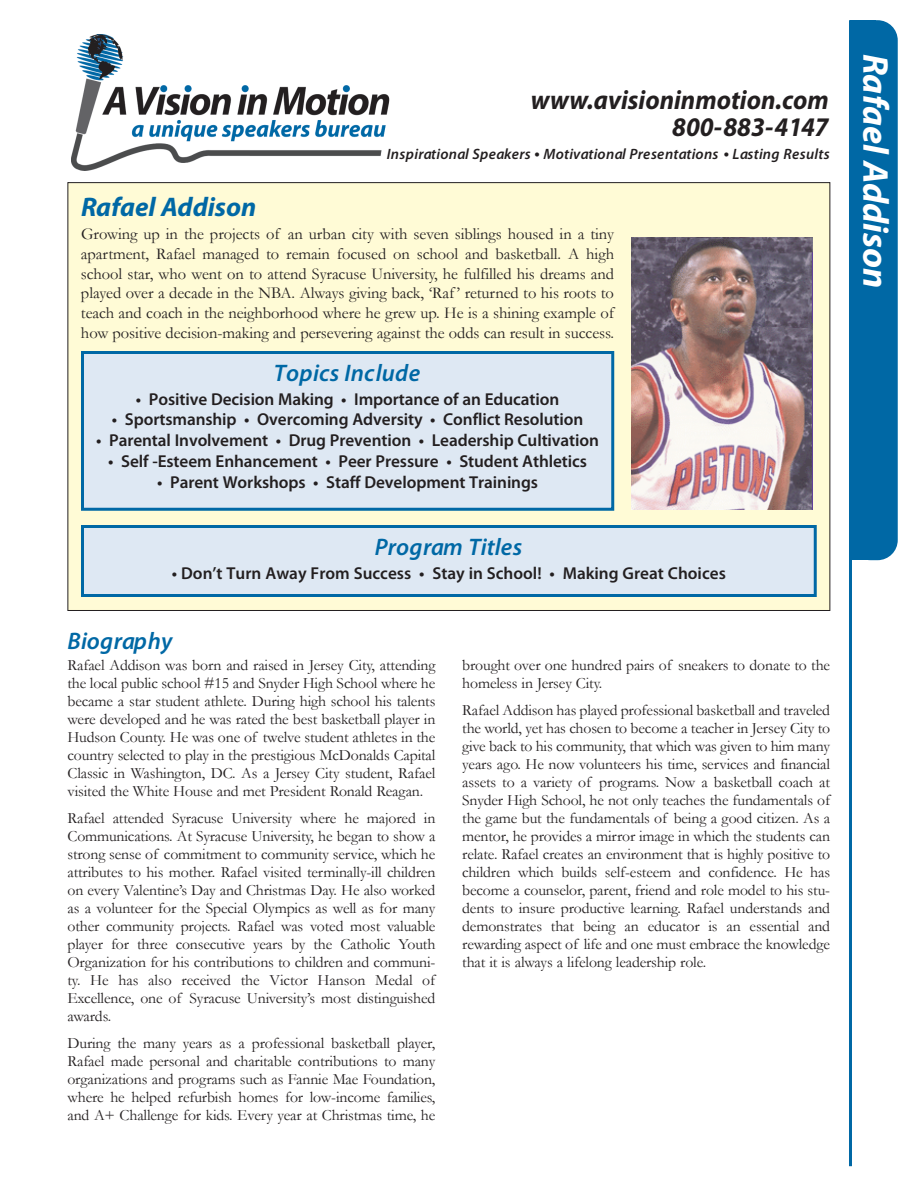
<style>
.page{position:relative;width:918px;height:1188px;background:#fff}
.page>*{position:absolute;margin:0;border:0;box-sizing:border-box;transform-origin:0 0}
.t1{font:italic 700 36px "Myriad Pro";color:#fff}
.t2{font:italic 700 27px/27px "Myriad Pro";color:#231f20;text-align:right;scale:.95 1}
.t3{font:italic 700 27px "Myriad Pro";color:#0068a5}
.t4{font:italic 600 24px "Myriad Pro";letter-spacing:.01em;color:#0068a5}
.t5{font:600 17.25px "Myriad Pro";letter-spacing:-.005em;color:#231f20}
.t6{font:16.5px/19.8px "Garamond";letter-spacing:-.005em;color:#231f20;text-align:justify}
.t7{font:15.75px/18px "Garamond";letter-spacing:-.01em;color:#231f20;text-align:justify}
.t8{font:italic 600 15px "Myriad Pro";letter-spacing:.02em;color:#231f20}
.s1{font-style:normal;font-size:17.25px}
</style>
<div class="page">
<div style="left:68px;top:183px;width:762px;height:427px;background:#fffbd6"></div>
<img style="left:72px;top:35px;width:318px;height:135px">
<div style="left:385px;top:144px;width:482px;height:28px;background:#fff"></div>
<div style="left:850px;top:20px;width:48px;height:540px;background:#0068a5;border-radius:20px"></div>
<div style="left:850px;top:20px;width:26px;height:540px;background:#0068a5"></div>
<img style="left:632px;top:238px;width:181px;height:272px">
<hr style="left:849px;top:20px;width:3px;height:1146px;background:#0068a5">
<div style="left:84px;top:528px;width:730px;height:66px;background:#dee8f3"></div>
<div style="left:81px;top:525px;width:736px;height:72px;border:3px solid #0068a5"></div>
<div style="left:84px;top:354px;width:527px;height:154px;background:#dee8f3"></div>
<div style="left:81px;top:351px;width:533px;height:160px;border:3px solid #0068a5"></div>
<h2 class="t2" style="left:531px;top:89px;width:315px">www.avisioninmotion.com<br>800-883-4147</h2>
<p class="t8" style="left:387px;top:148px;width:444px">Inspirational Speakers <span class="s1">•</span> Motivational Presentations <span class="s1">•</span> Lasting Results</p>
<h2 class="t3" style="left:81px;top:197px;width:177px">Rafael Addison</h2>
<p class="t6" style="left:81px;top:224px;width:535px">Growing up in the projects of an urban city with seven siblings housed in a tiny apartment, Rafael managed to remain focused on school and basketball. A high school star, who went on to attend Syracuse University, he fulfilled his dreams and played over a decade in the NBA. Always giving back, ‘Raf’ returned to his roots to teach and coach in the neighborhood where he grew up. He is a shining example of how positive decision-making and persevering against the odds can result in success.</p>
<h3 class="t4" style="left:274px;top:364px;width:148px">Topics Include</h3>
<p class="t5" style="left:136px;top:392px;width:425px">• Positive Decision Making • Importance of an Education</p>
<p class="t5" style="left:112px;top:413px;width:473px">• Sportsmanship • Overcoming Adversity • Conflict Resolution</p>
<p class="t5" style="left:96px;top:434px;width:504px">• Parental Involvement • Drug Prevention • Leadership Cultivation</p>
<p class="t5" style="left:108px;top:455px;width:480px">• Self -Esteem Enhancement • Peer Pressure • Student Athletics</p>
<p class="t5" style="left:157px;top:475px;width:382px">• Parent Workshops • Staff Development Trainings</p>
<h3 class="t4" style="left:375px;top:538px;width:149px">Program Titles</h3>
<p class="t5" style="left:172px;top:566px;width:556px">• Don’t Turn Away From Success • Stay in School! • Making Great Choices</p>
<h3 class="t4" style="left:68px;top:632px;width:107px">Biography</h3>
<p class="t7" style="left:68px;top:656px;width:369px">Rafael Addison was born and raised in Jersey City, attending the local public school #15 and Snyder High School where he became a star student athlete. During high school his talents were developed and he was rated the best basketball player in Hudson County. He was one of twelve student athletes in the country selected to play in the prestigious McDonalds Capital Classic in Washington, DC. As a Jersey City student, Rafael visited the White House and met President Ronald Reagan.</p>
<p class="t7" style="left:67px;top:809px;width:369px">Rafael attended Syracuse University where he majored in Communications. At Syracuse University, he began to show a strong sense of commitment to community service, which he attributes to his mother. Rafael visited terminally-ill children on every Valentine’s Day and Christmas Day. He also worked as a volunteer for the Special Olympics as well as for many other community projects. Rafael was voted most valuable player for three consecutive years by the Catholic Youth Organization for his contributions to children and communi&shy;ty. He has also received the Victor Hanson Medal of Excellence, one of Syracuse University’s most distinguished awards.</p>
<p class="t7" style="left:67px;top:1034px;width:369px">During the many years as a professional basketball player, Rafael made personal and charitable contributions to many organizations and programs such as Fannie Mae Foundation, where he helped refurbish homes for low-income families, and A+ Challenge for kids. Every year at Christmas time, he</p>
<p class="t7" style="left:462px;top:656px;width:369px">brought over one hundred pairs of sneakers to donate to the homeless in Jersey City.</p>
<p class="t7" style="left:462px;top:701px;width:369px">Rafael Addison has played professional basketball and traveled the world, yet has chosen to become a teacher in Jersey City to give back to his community, that which was given to him many years ago. He now volunteers his time, services and financial assets to a variety of programs. Now a basketball coach at Snyder High School, he not only teaches the fundamentals of the game but the fundamentals of being a good citizen. As a mentor, he provides a mirror image in which the students can relate. Rafael creates an environment that is highly positive to children which builds self-esteem and confidence. He has become a counselor, parent, friend and role model to his stu&shy;dents to insure productive learning. Rafael understands and demonstrates that being an educator is an essential and rewarding aspect of life and one must embrace the knowledge that it is always a lifelong leadership role.</p>
<h1 class="t1" style="left:889px;top:54px;width:235px;rotate:90deg">Rafael Addison</h1>
</div>
